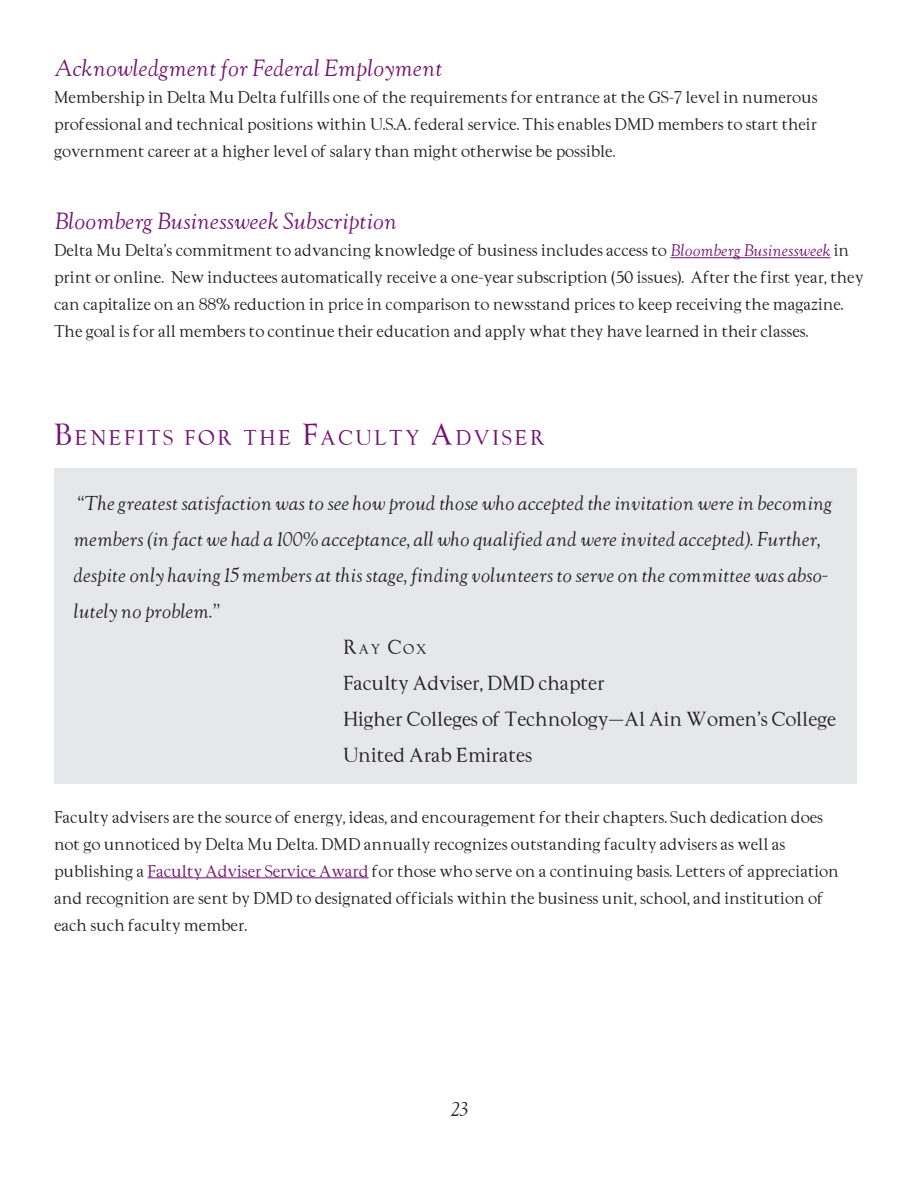
<style>
.page{position:relative;width:918px;height:1188px;background:#fff}
.page>*{position:absolute;margin:0;border:0;box-sizing:border-box;transform-origin:0 0}
.t1{font:italic 21px "Goudy";color:#741272}
.t2{font:18.9px "Goudy";letter-spacing:.145em;color:#741272}
.t3{font:italic 18px/36px "Goudy";color:#231f20}
.t4{font:18px/36px "Goudy";color:#231f20}
.t5{font:18px "Goudy";color:#231f20}
.t6{font:15px/27px "Goudy";color:#231f20}
.t7{font:12.6px "Goudy";color:#231f20}
.s1{font-style:italic;color:#741272}
.s2{font-size:27px}
.s3{font-size:18px}
.s4{color:#741272}
</style>
<div class="page">
<hr style="left:670px;top:257px;width:161px;height:1px;background:#741272">
<hr style="left:148px;top:878px;width:221px;height:1px;background:#741272">
<div style="left:54px;top:469px;width:803px;height:315px;background:#e6e7e9"></div>
<h1 class="t1" style="left:54px;top:54px;width:389px">Acknowledgment for Federal Employment</h1>
<p class="t6" style="left:54px;top:83px;width:765px;text-align:justify">Membership in Delta Mu Delta fulfills one of the requirements for entrance at the GS-7 level in numerous professional and technical positions within U.S.A. federal service. This enables DMD members to start their government career at a higher level of salary than might otherwise be possible.</p>
<h1 class="t1" style="left:54px;top:207px;width:344px">Bloomberg Businessweek Subscription</h1>
<p class="t6" style="left:54px;top:236px;width:811px">Delta Mu Delta’s commitment to advancing knowledge of business includes access to <span class="s1">Bloomberg Businessweek</span> in print or online. New inductees automatically receive a one-year subscription (50 issues). After the first year, they can capitalize on an 88% reduction in price in comparison to newsstand prices to keep receiving the magazine.<br>The goal is for all members to continue their education and apply what they have learned in their classes.</p>
<p class="t2" style="left:54px;top:425px;width:492px"><span class="s2">B</span>ENEFITS FOR THE <span class="s2">F</span>ACULTY <span class="s2">A</span>DVISER</p>
<p class="t3" style="left:73px;top:485px;width:760px">“The greatest satisfaction was to see how proud those who accepted the invitation were in becoming members (in fact we had a 100% acceptance, all who qualified and were invited accepted). Further, despite only having 15 members at this stage, finding volunteers to serve on the committee was abso&shy;lutely no problem.”</p>
<p class="t5" style="left:73px;top:635px;width:49px">R</p>
<p class="t7" style="left:359px;top:641px;width:69px">AY <span class="s3">C</span>OX</p>
<p class="t4" style="left:343px;top:664px;width:494px">Faculty Adviser, DMD chapter<br>Higher Colleges of Technology—Al Ain Women’s College</p>
<p class="t4" style="left:73px;top:736px;width:49px">U</p>
<p class="t4" style="left:358px;top:736px;width:175px">nited Arab Emirates</p>
<p class="t6" style="left:54px;top:803px;width:786px">Faculty advisers are the source of energy, ideas, and encouragement for their chapters. Such dedication does not go unnoticed by Delta Mu Delta. DMD annually recognizes outstanding faculty advisers as well as publishing a <span class="s4">Faculty Adviser Service Award</span> for those who serve on a continuing basis. Letters of appreciation and recognition are sent by DMD to designated officials within the business unit, school, and institution of each such faculty member.</p>
<p class="t3" style="left:450px;top:1091px;width:19px">23</p>
</div>
